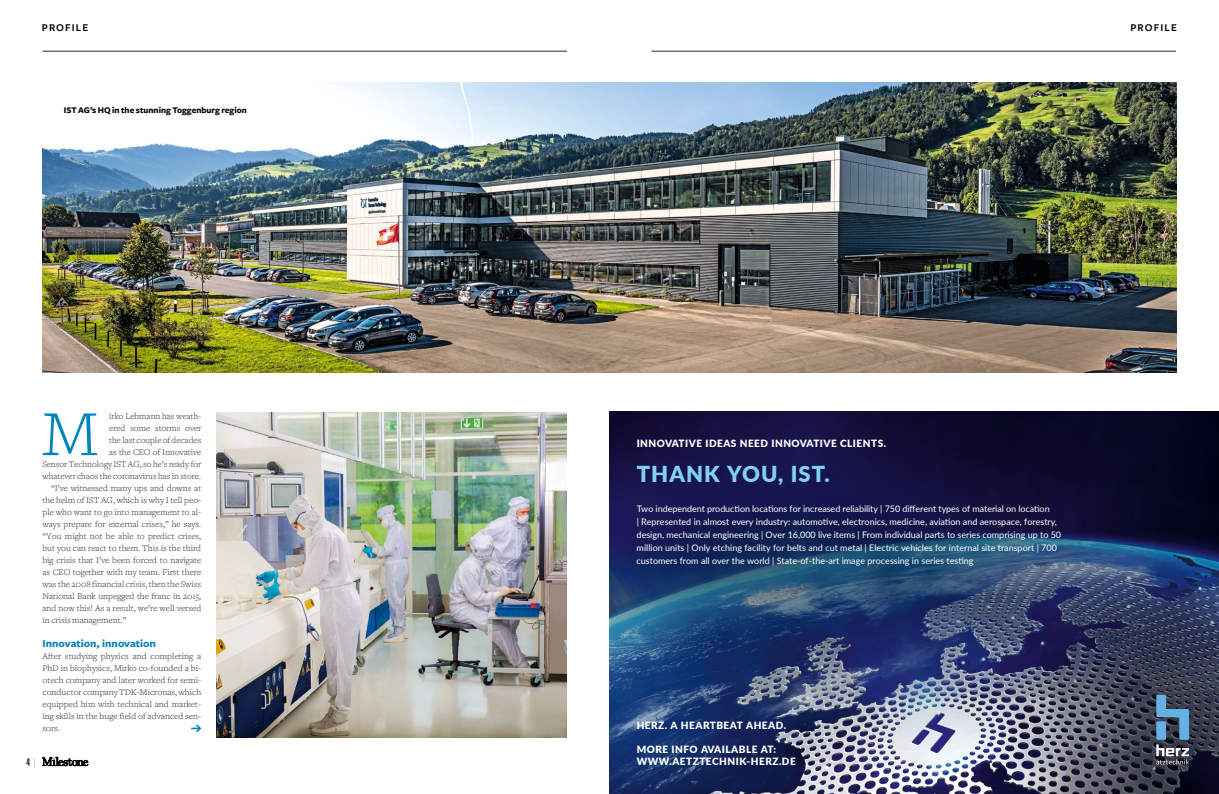
<style>
.page{position:relative;width:1219px;height:794px;background:#fff}
.page>*{position:absolute;margin:0;border:0;box-sizing:border-box;transform-origin:0 0}
.t1{font:300 66.6px "Freight Text";color:#0085ba}
.t2{font:900 22px "Lato";letter-spacing:.05em;color:#82d0f5}
.t3{font:700 11px "Freight Sans Pro";color:#0085ba}
.t4{font:600 10.8px "Freight Sans Pro";letter-spacing:.1em;color:#000}
.t5{font:900 10px/12px "Lato";letter-spacing:.05em;color:#fff}
.t6{font:700 10px "Trump Gothic West";color:#282827}
.t7{font:9px/13px "Lato";color:#fff}
.t8{font:300 9px "Freight Text";color:#282827;scale:1.04 1}
.t9{font:300 9px/12px "Freight Text";color:#282827;text-align:justify;scale:1.05 1}
.t10{font:300 9px "Freight Text";color:#282827}
.t11{font:700 9px "Freight Sans";color:#000}
.s1{font-family:"Freight Disp Pro";font-weight:500;font-style:italic}
</style>
<div class="page">
<svg style="left:43px;top:757px;width:45px;height:9px"></svg>
<hr style="left:43px;top:51px;width:524px;height:1px;background:#282827">
<hr style="left:651px;top:51px;width:525px;height:1px;background:#282827">
<img style="left:609px;top:752px;width:390px;height:42px">
<img style="left:609px;top:411px;width:610px;height:341px">
<img style="left:999px;top:543px;width:220px;height:251px">
<svg style="left:1131px;top:694px;width:58px;height:71px;background:#455367"></svg>
<div style="left:1156px;top:721px;width:10px;height:19px;background:#66b1e3;border-radius:2px"></div>
<img style="left:43px;top:83px;width:1133px;height:289px">
<img style="left:216px;top:412px;width:351px;height:325px">
<svg style="left:191px;top:725px;width:10px;height:7px"></svg>
<p class="t4" style="left:42px;top:20px;width:48px">PROFILE</p>
<p class="t4" style="left:1130px;top:20px;width:48px">PROFILE</p>
<p class="t11" style="left:64px;top:105px;width:185px">IST AG’s HQ in the stunning Toggenburg region</p>
<h1 class="t1" style="left:42px;top:395px;width:58px">M</h1>
<p class="t10" style="left:109px;top:411px;width:93px">irko Lehmann has weath-</p>
<p class="t10" style="left:109px;top:423px;width:93px">ered some storms over</p>
<p class="t10" style="left:109px;top:435px;width:93px">the last couple of decades</p>
<p class="t10" style="left:109px;top:447px;width:93px">as the CEO of Innovative</p>
<p class="t10" style="left:43px;top:459px;width:160px">Sensor Technology IST AG, so he’s ready for</p>
<p class="t10" style="left:43px;top:471px;width:160px">whatever chaos the coronavirus has in store.</p>
<p class="t8" style="left:51px;top:483px;width:146px">“I’ve witnessed many ups and downs at</p>
<p class="t8" style="left:43px;top:495px;width:154px">the helm of IST AG, which is why I tell peo-</p>
<p class="t8" style="left:43px;top:507px;width:154px">ple who want to go into management to al-</p>
<p class="t8" style="left:43px;top:519px;width:154px">ways prepare for external crises,” he says.</p>
<p class="t8" style="left:43px;top:531px;width:154px">“You might not be able to predict crises,</p>
<p class="t8" style="left:43px;top:543px;width:154px">but you can react to them. This is the third</p>
<p class="t8" style="left:43px;top:555px;width:154px">big crisis that I’ve been forced to navigate</p>
<p class="t8" style="left:43px;top:567px;width:154px">as CEO together with my team. First there</p>
<p class="t8" style="left:43px;top:579px;width:154px">was the 2008 financial crisis, then the Swiss</p>
<p class="t8" style="left:43px;top:591px;width:154px">National Bank unpegged the franc in 2015,</p>
<p class="t8" style="left:43px;top:603px;width:154px">and now this! As a result, we’re well versed</p>
<p class="t8" style="left:43px;top:615px;width:82px">in crisis management.”</p>
<p class="t3" style="left:43px;top:636px;width:115px">Innovation, innovation</p>
<p class="t9" style="left:43px;top:650px;width:153px">After studying physics and completing a PhD in biophysics, Mirko co-founded a bi&shy;otech company and later worked for semi&shy;conductor company TDK-Micronas, which equipped him with technical and market&shy;ing skills in the huge field of advanced sen&shy;sors.</p>
<p class="t6" style="left:27px;top:755px;width:10px">4 <span class="s1">|</span></p>
<p class="t5" style="left:637px;top:437px;width:251px">INNOVATIVE IDEAS NEED INNOVATIVE CLIENTS.</p>
<h2 class="t2" style="left:637px;top:457px;width:195px">THANK YOU, IST.</h2>
<p class="t7" style="left:637px;top:501px;width:426px">Two independent production locations for increased reliability | 750 different types of material on location<br>| Represented in almost every industry: automotive, electronics, medicine, aviation and aerospace, forestry, design, mechanical engineering | Over 16,000 live items | From individual parts to series comprising up to 50 million units | Only etching facility for belts and cut metal | Electric vehicles for internal site transport | 700 customers from all over the world | State-of-the-art image processing in series testing</p>
<p class="t5" style="left:637px;top:719px;width:151px">HERZ. A HEARTBEAT AHEAD.</p>
<p class="t5" style="left:637px;top:743px;width:161px">MORE INFO AVAILABLE AT:<br>WWW.AETZTECHNIK-HERZ.DE</p>
</div>
